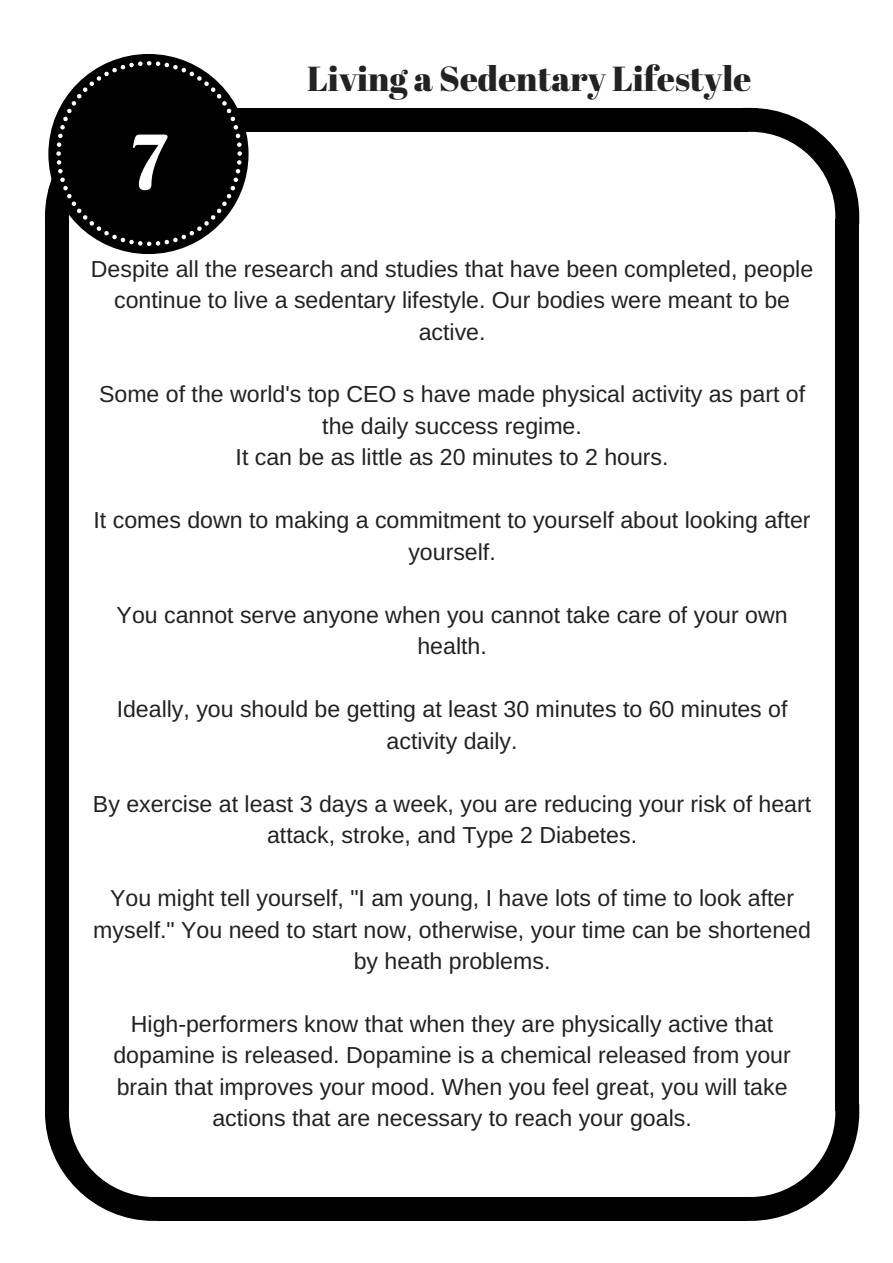
<style>
.page{position:relative;width:893px;height:1263px;background:#fff}
.page>*{position:absolute;margin:0;border:0;box-sizing:border-box;transform-origin:0 0}
.t1{font:79.35px "Berkshire Swash";color:#fff}
.t2{font:34.65px "Abril Fatface";color:#222}
.t3{font:23.1px/31.5px "Arimo";color:#222;text-align:center}
</style>
<div class="page">
<svg style="left:747px;top:108px;width:112px;height:111px"></svg>
<div style="left:157px;top:108px;width:590px;height:24px;background:#000"></div>
<div style="left:45px;top:219px;width:24px;height:892px;background:#000"></div>
<div style="left:157px;top:1197px;width:590px;height:24px;background:#000"></div>
<svg style="left:45px;top:1111px;width:112px;height:110px"></svg>
<div style="left:835px;top:219px;width:24px;height:892px;background:#000"></div>
<svg style="left:747px;top:1111px;width:112px;height:110px"></svg>
<div style="left:48px;top:54px;width:200px;height:200px;background:#000;border-radius:50%"></div>
<svg style="left:45px;top:61px;width:197px;height:185px"></svg>
<h1 class="t1" style="left:132px;top:97px;width:37px">7</h1>
<h2 class="t2" style="left:307px;top:54px;width:445px">Living a Sedentary Lifestyle</h2>
<p class="t3" style="left:91px;top:253px;width:723px">Despite all the research and studies that have been completed, people continue to live a sedentary lifestyle. Our bodies were meant to be active.</p>
<p class="t3" style="left:99px;top:379px;width:707px">Some of the world's top CEO s have made physical activity as part of the daily success regime.<br>It can be as little as 20 minutes to 2 hours.</p>
<p class="t3" style="left:94px;top:505px;width:718px">It comes down to making a commitment to yourself about looking after yourself.</p>
<p class="t3" style="left:117px;top:599px;width:672px">You cannot serve anyone when you cannot take care of your own health.</p>
<p class="t3" style="left:117px;top:693px;width:672px">Ideally, you should be getting at least 30 minutes to 60 minutes of activity daily.</p>
<p class="t3" style="left:93px;top:788px;width:719px">By exercise at least 3 days a week, you are reducing your risk of heart attack, stroke, and Type 2 Diabetes.</p>
<p class="t3" style="left:93px;top:882px;width:719px">You might tell yourself, "I am young, I have lots of time to look after myself." You need to start now, otherwise, your time can be shortened by heath problems.</p>
<p class="t3" style="left:113px;top:1008px;width:678px">High-performers know that when they are physically active that dopamine is released. Dopamine is a chemical released from your brain that improves your mood. When you feel great, you will take actions that are necessary to reach your goals.</p>
</div>
